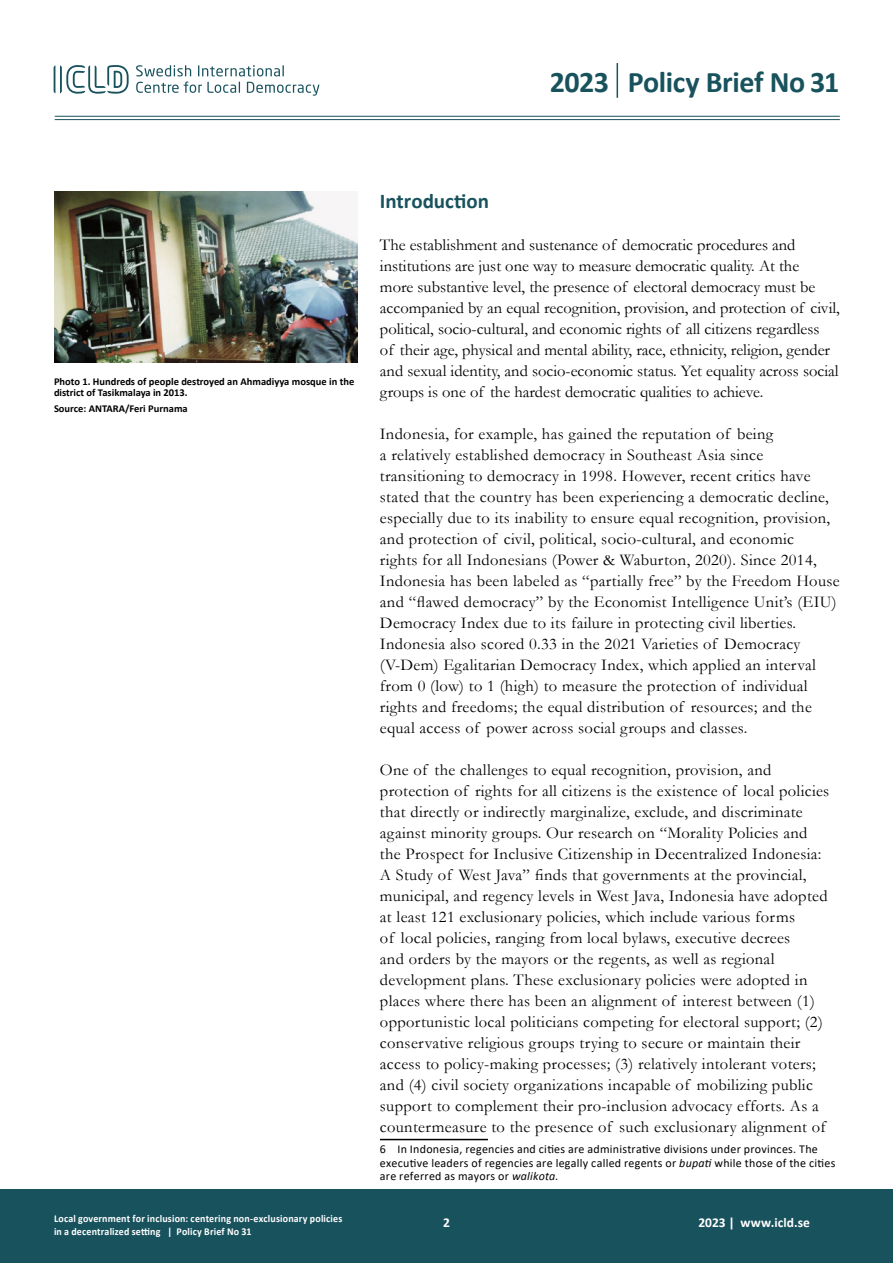
<style>
.page{position:relative;width:893px;height:1263px;background:#fff}
.page>*{position:absolute;margin:0;border:0;box-sizing:border-box;transform-origin:0 0}
.t1{font:700 30px "Calibri";letter-spacing:-.015em;color:#18525d}
.t2{font:700 21px "Calibri";color:#18525d}
.t3{font:16.5px/21px "Garamond";letter-spacing:.02em;color:#000}
.t4{font:16.5px/21px "Garamond";color:#000}
.t5{font:700 13.5px "Calibri";color:#fff}
.t6{font:12px/13.5px "Calibri";letter-spacing:.02em;color:#000}
.t7{font:700 10.5px/10.5px "Calibri";color:#000}
.t8{font:700 10.5px/12.6px "Calibri";letter-spacing:.02em;color:#fff;scale:.95 1}
.s1{font-style:italic}
</style>
<div class="page">
<div style="left:0;top:1189px;width:893px;height:74px;background:#18525d"></div>
<svg style="left:54px;top:65px;width:75px;height:29px"></svg>
<svg style="left:247px;top:82px;width:72px;height:14px"></svg>
<svg style="left:198px;top:65px;width:86px;height:11px"></svg>
<svg style="left:136px;top:65px;width:55px;height:11px"></svg>
<svg style="left:136px;top:82px;width:104px;height:11px"></svg>
<hr style="left:55px;top:119px;width:785px;height:1px;background:#18525d">
<hr style="left:55px;top:116px;width:785px;height:1px;background:#18525d">
<hr style="left:617px;top:63px;width:1px;height:35px;background:#18525d">
<hr style="left:380px;top:1139px;width:108px;height:1px;background:#000">
<img style="left:54px;top:192px;width:303px;height:170px">
<p class="t1" style="left:550px;top:60px;width:61px">2023</p>
<p class="t1" style="left:628px;top:60px;width:213px">Policy Brief No 31</p>
<p class="t7" style="left:54px;top:376px;width:302px">Photo 1. Hundreds of people destroyed an Ahmadiyya mosque in the district of Tasikmalaya in 2013.</p>
<p class="t7" style="left:54px;top:403px;width:135px">Source: ANTARA/Feri Purnama</p>
<p class="t8" style="left:54px;top:1212px;width:305px">Local government for inclusion: centering non-exclusionary policies in a decentralized setting | Policy Brief No 31</p>
<p class="t2" style="left:380px;top:186px;width:111px">Introduction</p>
<p class="t4" style="left:380px;top:234px;width:461px">The establishment and sustenance of democratic procedures and institutions are just one way to measure democratic quality. At the<br>more substantive level, the presence of electoral democracy must be accompanied by an equal recognition, provision, and protection of civil, political, socio-cultural, and economic rights of all citizens regardless<br>of their age, physical and mental ability, race, ethnicity, religion, gender and sexual identity, and socio-economic status. Yet equality across social groups is one of the hardest democratic qualities to achieve.</p>
<p class="t3" style="left:380px;top:423px;width:461px">Indonesia, for example, has gained the reputation of being<br>a relatively established democracy in Southeast Asia since transitioning to democracy in 1998. However, recent critics have stated that the country has been experiencing a democratic decline, especially due to its inability to ensure equal recognition, provision, and protection of civil, political, socio-cultural, and economic<br>rights for all Indonesians (Power &amp; Waburton, 2020). Since 2014, Indonesia has been labeled as “partially free” by the Freedom House and “flawed democracy” by the Economist Intelligence Unit’s (EIU)<br>Democracy Index due to its failure in protecting civil liberties.<br>Indonesia also scored 0.33 in the 2021 Varieties of Democracy (V-Dem) Egalitarian Democracy Index, which applied an interval from 0 (low) to 1 (high) to measure the protection of individual rights and freedoms; the equal distribution of resources; and the equal access of power across social groups and classes.<sup>6</sup></p>
<p class="t3" style="left:380px;top:759px;width:451px">One of the challenges to equal recognition, provision, and protection of rights for all citizens is the existence of local policies that directly or indirectly marginalize, exclude, and discriminate against minority groups. Our research on “Morality Policies and the Prospect for Inclusive Citizenship in Decentralized Indonesia:<br>A Study of West Java” finds that governments at the provincial, municipal, and regency levels in West Java, Indonesia have adopted at least 121 exclusionary policies, which include various forms<br>of local policies, ranging from local bylaws, executive decrees<br>and orders by the mayors or the regents, as well as regional development plans. These exclusionary policies were adopted in places where there has been an alignment of interest between (1) opportunistic local politicians competing for electoral support; (2) conservative religious groups trying to secure or maintain their access to policy-making processes; (3) relatively intolerant voters; and (4) civil society organizations incapable of mobilizing public support to complement their pro-inclusion advocacy efforts. As a countermeasure to the presence of such exclusionary alignment of</p>
<p class="t6" style="left:380px;top:1142px;width:457px">6 In Indonesia, regencies and cities are administrative divisions under provinces. The executive leaders of regencies are legally called regents or <span class="s1">bupati</span> while those of the cities are referred as mayors or <span class="s1">walikota</span>.</p>
<p class="t5" style="left:443px;top:1213px;width:8px">2</p>
<p class="t5" style="left:698px;top:1213px;width:113px">2023 | www.icld.se</p>
</div>
